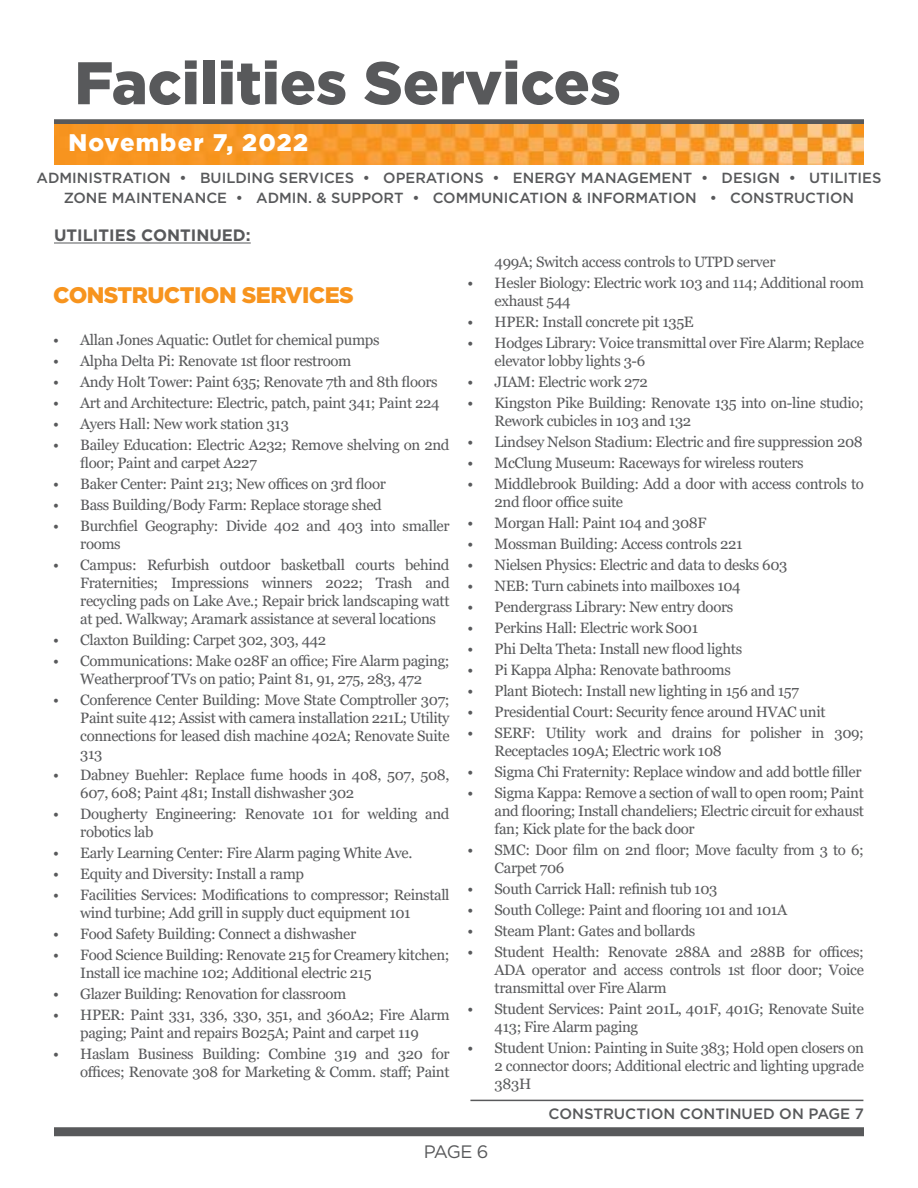
<style>
.page{position:relative;width:918px;height:1188px;background:#fff}
.page>*{position:absolute;margin:0;border:0;box-sizing:border-box;transform-origin:0 0}
.t1{font:900 60px "Gotham";color:#58595b}
.t2{font:900 24px "Gotham";letter-spacing:.05em;color:#fff}
.t3{font:900 22.5px "Gotham";letter-spacing:-.025em;color:#f7941e}
.t4{font:18px "Gotham";color:#58595b}
.t5{font:700 16.5px "Gotham";color:#58595b}
.t6{font:15px/18px "Georgia";letter-spacing:-.025em;color:#58595b}
.t7{font:500 15px "Gotham";color:#58595b}
.t8{font:500 14.7px/19.4px "Gotham";color:#58595b;text-align:center}
</style>
<div class="page">
<div style="left:54px;top:1127px;width:810px;height:9px;background:#58595b"></div>
<div style="left:54px;top:119px;width:810px;height:6px;background:#58595b"></div>
<img style="left:54px;top:125px;width:810px;height:39px">
<hr style="left:54px;top:243px;width:197px;height:1px;background:#58595b">
<hr style="left:470px;top:1100px;width:393px;height:1px;background:#58595b">
<h1 class="t1" style="left:74px;top:42px;width:548px">Facilities Services</h1>
<h2 class="t2" style="left:68px;top:126px;width:241px">November 7, 2022</h2>
<p class="t8" style="left:37px;top:168px;width:846px">ADMINISTRATION • BUILDING SERVICES • OPERATIONS • ENERGY MANAGEMENT • DESIGN • UTILITIES<br>ZONE MAINTENANCE • ADMIN. &amp; SUPPORT • COMMUNICATION &amp; INFORMATION • CONSTRUCTION</p>
<p class="t5" style="left:54px;top:225px;width:198px">UTILITIES CONTINUED:</p>
<h3 class="t3" style="left:53px;top:280px;width:302px">CONSTRUCTION SERVICES</h3>
<p class="t6" style="left:53px;top:332px;width:328px">• Allan Jones Aquatic: Outlet for chemical pumps</p>
<p class="t6" style="left:53px;top:353px;width:300px">• Alpha Delta Pi: Renovate 1st floor restroom</p>
<p class="t6" style="left:53px;top:374px;width:386px">• Andy Holt Tower: Paint 635; Renovate 7th and 8th floors</p>
<p class="t6" style="left:53px;top:395px;width:388px">• Art and Architecture: Electric, patch, paint 341; Paint 224</p>
<p class="t6" style="left:53px;top:416px;width:237px">• Ayers Hall: New work station 313</p>
<p class="t6" style="left:80px;top:437px;width:371px;text-indent:-27px">• Bailey Education: Electric A232; Remove shelving on 2nd floor; Paint and carpet A227</p>
<p class="t6" style="left:53px;top:476px;width:334px">• Baker Center: Paint 213; New offices on 3rd floor</p>
<p class="t6" style="left:53px;top:497px;width:330px">• Bass Building/Body Farm: Replace storage shed</p>
<p class="t6" style="left:80px;top:518px;width:371px;text-indent:-27px">• Burchfiel Geography: Divide 402 and 403 into smaller rooms</p>
<p class="t6" style="left:80px;top:557px;width:371px;text-align:justify;text-indent:-27px">• Campus: Refurbish outdoor basketball courts behind Fraternities; Impressions winners 2022; Trash and recycling pads on Lake Ave.; Repair brick landscaping watt at ped. Walkway; Aramark assistance at several locations</p>
<p class="t6" style="left:53px;top:632px;width:275px">• Claxton Building: Carpet 302, 303, 442</p>
<p class="t6" style="left:53px;top:653px;width:398px;text-align:center">• Communications: Make 028F an office; Fire Alarm paging;<br>Weatherproof TVs on patio; Paint 81, 91, 275, 283, 472</p>
<p class="t6" style="left:80px;top:692px;width:371px;text-align:justify;text-indent:-27px">• Conference Center Building: Move State Comptroller 307; Paint suite 412; Assist with camera installation 221L; Utility connections for leased dish machine 402A; Renovate Suite 313</p>
<p class="t6" style="left:80px;top:767px;width:371px;text-indent:-27px">• Dabney Buehler: Replace fume hoods in 408, 507, 508,<br>607, 608; Paint 481; Install dishwasher 302</p>
<p class="t6" style="left:80px;top:806px;width:371px;text-indent:-27px">• Dougherty Engineering: Renovate 101 for welding and robotics lab</p>
<p class="t6" style="left:53px;top:845px;width:361px">• Early Learning Center: Fire Alarm paging White Ave.</p>
<p class="t6" style="left:53px;top:866px;width:252px">• Equity and Diversity: Install a ramp</p>
<p class="t6" style="left:80px;top:887px;width:371px;text-indent:-27px">• Facilities Services: Modifications to compressor; Reinstall wind turbine; Add grill in supply duct equipment 101</p>
<p class="t6" style="left:53px;top:926px;width:305px">• Food Safety Building: Connect a dishwasher</p>
<p class="t6" style="left:80px;top:947px;width:371px;text-indent:-27px">• Food Science Building: Renovate 215 for Creamery kitchen;<br>Install ice machine 102; Additional electric 215</p>
<p class="t6" style="left:53px;top:986px;width:295px">• Glazer Building: Renovation for classroom</p>
<p class="t6" style="left:53px;top:1007px;width:398px;text-align:center">• HPER: Paint 331, 336, 330, 351, and 360A2; Fire Alarm paging; Paint and repairs B025A; Paint and carpet 119</p>
<p class="t6" style="left:53px;top:1046px;width:398px;text-align:right">• Haslam Business Building: Combine 319 and 320 for offices; Renovate 308 for Marketing &amp; Comm. staff; Paint</p>
<p class="t6" style="left:495px;top:253px;width:283px">499A; Switch access controls to UTPD server</p>
<p class="t6" style="left:495px;top:274px;width:371px;text-indent:-27px">• Hesler Biology: Electric work 103 and 114; Additional room exhaust 544</p>
<p class="t6" style="left:468px;top:313px;width:228px">• HPER: Install concrete pit 135E</p>
<p class="t6" style="left:495px;top:334px;width:371px;text-indent:-27px">• Hodges Library: Voice transmittal over Fire Alarm; Replace elevator lobby lights 3-6</p>
<p class="t6" style="left:468px;top:373px;width:182px">• JIAM: Electric work 272</p>
<p class="t6" style="left:495px;top:394px;width:371px;text-indent:-27px">• Kingston Pike Building: Renovate 135 into on-line studio;<br>Rework cubicles in 103 and 132</p>
<p class="t6" style="left:468px;top:433px;width:397px">• Lindsey Nelson Stadium: Electric and fire suppression 208</p>
<p class="t6" style="left:468px;top:454px;width:338px">• McClung Museum: Raceways for wireless routers</p>
<p class="t6" style="left:495px;top:475px;width:371px;text-indent:-27px">• Middlebrook Building: Add a door with access controls to<br>2nd floor office suite</p>
<p class="t6" style="left:468px;top:514px;width:240px">• Morgan Hall: Paint 104 and 308F</p>
<p class="t6" style="left:468px;top:535px;width:276px">• Mossman Building: Access controls 221</p>
<p class="t6" style="left:468px;top:556px;width:321px">• Nielsen Physics: Electric and data to desks 603</p>
<p class="t6" style="left:468px;top:577px;width:275px">• NEB: Turn cabinets into mailboxes 104</p>
<p class="t6" style="left:468px;top:598px;width:267px">• Pendergrass Library: New entry doors</p>
<p class="t6" style="left:468px;top:619px;width:232px">• Perkins Hall: Electric work S001</p>
<p class="t6" style="left:468px;top:640px;width:276px">• Phi Delta Theta: Install new flood lights</p>
<p class="t6" style="left:468px;top:661px;width:265px">• Pi Kappa Alpha: Renovate bathrooms</p>
<p class="t6" style="left:468px;top:682px;width:333px">• Plant Biotech: Install new lighting in 156 and 157</p>
<p class="t6" style="left:468px;top:703px;width:359px">• Presidential Court: Security fence around HVAC unit</p>
<p class="t6" style="left:495px;top:724px;width:371px;text-indent:-27px">• SERF: Utility work and drains for polisher in 309;<br>Receptacles 109A; Electric work 108</p>
<p class="t6" style="left:468px;top:763px;width:395px">• Sigma Chi Fraternity: Replace window and add bottle filler</p>
<p class="t6" style="left:495px;top:784px;width:371px;text-align:justify;text-indent:-27px">• Sigma Kappa: Remove a section of wall to open room; Paint and flooring; Install chandeliers; Electric circuit for exhaust fan; Kick plate for the back door</p>
<p class="t6" style="left:495px;top:841px;width:371px;text-indent:-27px">• SMC: Door film on 2nd floor; Move faculty from 3 to 6;<br>Carpet 706</p>
<p class="t6" style="left:468px;top:880px;width:251px">• South Carrick Hall: refinish tub 103</p>
<p class="t6" style="left:468px;top:901px;width:321px">• South College: Paint and flooring 101 and 101A</p>
<p class="t6" style="left:468px;top:922px;width:229px">• Steam Plant: Gates and bollards</p>
<p class="t6" style="left:495px;top:943px;width:371px;text-align:justify;text-indent:-27px">• Student Health: Renovate 288A and 288B for offices; ADA operator and access controls 1st floor door; Voice transmittal over Fire Alarm</p>
<p class="t6" style="left:495px;top:1000px;width:371px;text-indent:-27px">• Student Services: Paint 201L, 401F, 401G; Renovate Suite<br>413; Fire Alarm paging</p>
<p class="t6" style="left:495px;top:1039px;width:371px;text-align:justify;text-indent:-27px">• Student Union: Painting in Suite 383; Hold open closers on 2 connector doors; Additional electric and lighting upgrade 383H</p>
<p class="t7" style="left:549px;top:1104px;width:317px">CONSTRUCTION CONTINUED ON PAGE 7</p>
<p class="t4" style="left:424px;top:1140px;width:66px">PAGE 6</p>
</div>
